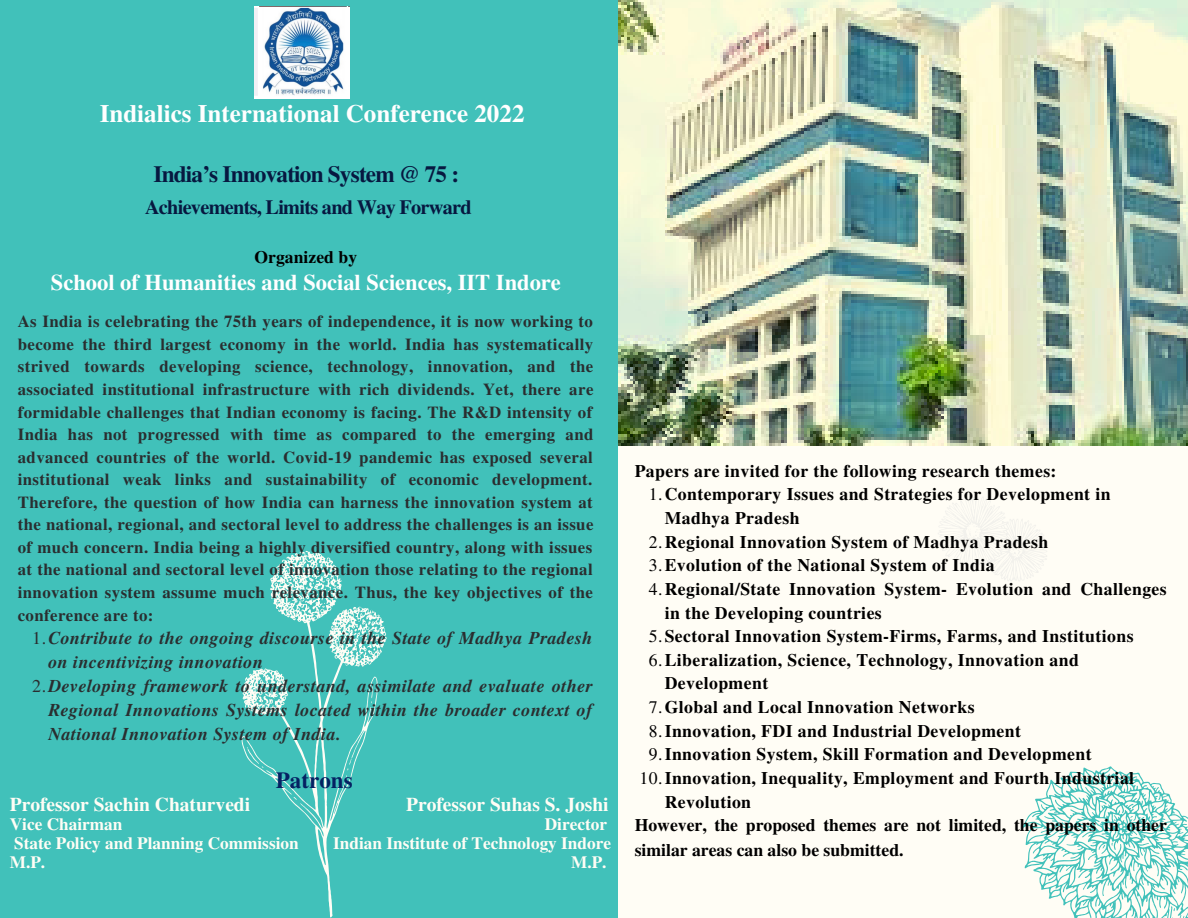
<style>
.page{position:relative;width:1188px;height:918px;background:#41c1ba}
.page>*{position:absolute;margin:0;border:0;box-sizing:border-box;transform-origin:0 0}
.t1{font:700 25.05px "Te X Gyre Termes";color:#fff}
.t2{font:700 23.25px "Te X Gyre Termes";letter-spacing:-.035em;color:#071840}
.t3{font:700 23.1px "Te X Gyre Termes";color:#052162}
.t4{font:700 22.5px "Te X Gyre Termes";color:#fff}
.t5{font:700 20.25px "Te X Gyre Termes";letter-spacing:-.035em;color:#071840}
.t6{font:700 19.5px "Te X Gyre Termes";color:#fffdf5}
.t7{font:italic 700 18px "Te X Gyre Termes";letter-spacing:.025em;color:#2a2e30}
.t8{font:700 17.7px "Te X Gyre Termes";letter-spacing:.025em;color:#000}
.t9{font:700 17.7px/24.8px "Te X Gyre Termes";color:#000}
.t10{font:700 17.55px "Te X Gyre Termes";letter-spacing:.005em;color:#000}
.t11{font:700 17.25px "Te X Gyre Termes";color:#fffdf5}
.t12{font:700 16.8px/22.5px "Te X Gyre Termes";letter-spacing:.025em;color:#2a2e30;text-align:justify}
.s1{font-weight:400;font-style:normal}
.s2{font-weight:400}
</style>
<div class="page">
<div style="left:619px;top:0;width:569px;height:918px;background:#fffdf5"></div>
<img style="left:619px;top:0;width:569px;height:445px">
<svg style="left:938px;top:497px;width:109px;height:84px"></svg>
<svg style="left:1022px;top:766px;width:166px;height:152px"></svg>
<img style="left:254px;top:6px;width:96px;height:92px">
<svg style="left:242px;top:551px;width:140px;height:366px"></svg>
<svg style="left:311px;top:569px;width:28px;height:41px"></svg>
<svg style="left:347px;top:758px;width:5px;height:12px"></svg>
<svg style="left:247px;top:747px;width:17px;height:21px"></svg>
<svg style="left:258px;top:695px;width:7px;height:14px"></svg>
<svg style="left:371px;top:685px;width:2px;height:18px"></svg>
<svg style="left:347px;top:619px;width:40px;height:36px"></svg>
<h1 class="t1" style="left:100px;top:94px;width:426px">Indialics International Conference 2022</h1>
<h2 class="t2" style="left:153px;top:156px;width:307px">India’s Innovation System @ 75 :</h2>
<p class="t5" style="left:145px;top:192px;width:328px">Achievements, Limits and Way Forward</p>
<p class="t10" style="left:255px;top:243px;width:104px">Organized by</p>
<h3 class="t4" style="left:51px;top:265px;width:512px">School of Humanities and Social Sciences, IIT Indore</h3>
<p class="t12" style="left:18px;top:310px;width:577px">As India is celebrating the 75th years of independence, it is now working to become the third largest economy in the world. India has systematically strived towards developing science, technology, innovation, and the associated institutional infrastructure with rich dividends. Yet, there are formidable challenges that Indian economy is facing. The R&amp;D intensity of India has not progressed with time as compared to the emerging and advanced countries of the world. Covid-19 pandemic has exposed several institutional weak links and sustainability of economic development.<br>Therefore, the question of how India can harness the innovation system at the national, regional, and sectoral level to address the challenges is an issue of much concern. India being a highly diversified country, along with issues at the national and sectoral level of innovation those relating to the regional innovation system assume much relevance. Thus, the key objectives of the conference are to:</p>
<p class="t7" style="left:32px;top:625px;width:562px"><span class="s1">1.</span>Contribute to the ongoing discourse in the State of Madhya Pradesh</p>
<p class="t7" style="left:48px;top:649px;width:216px">on incentivizing innovation</p>
<p class="t7" style="left:32px;top:672px;width:562px"><span class="s1">2.</span>Developing framework to understand, assimilate and evaluate other</p>
<p class="t7" style="left:48px;top:696px;width:545px">Regional Innovations Systems located within the broader context of</p>
<p class="t7" style="left:48px;top:720px;width:294px">National Innovation System of India.</p>
<h3 class="t3" style="left:276px;top:763px;width:78px">Patrons</h3>
<p class="t6" style="left:10px;top:789px;width:242px">Professor Sachin Chaturvedi</p>
<p class="t6" style="left:406px;top:789px;width:204px">Professor Suhas S. Joshi</p>
<p class="t11" style="left:10px;top:811px;width:114px">Vice Chairman</p>
<p class="t11" style="left:545px;top:811px;width:64px">Director</p>
<p class="t11" style="left:14px;top:830px;width:286px">State Policy and Planning Commission</p>
<p class="t11" style="left:333px;top:830px;width:279px">Indian Institute of Technology Indore</p>
<p class="t11" style="left:10px;top:849px;width:37px">M.P.</p>
<p class="t11" style="left:571px;top:849px;width:37px">M.P.</p>
<p class="t8" style="left:635px;top:457px;width:423px">Papers are invited for the following research themes:</p>
<p class="t8" style="left:649px;top:481px;width:463px"><span class="s2">1.</span>Contemporary Issues and Strategies for Development in</p>
<p class="t8" style="left:665px;top:504px;width:136px">Madhya Pradesh</p>
<p class="t8" style="left:649px;top:528px;width:401px"><span class="s2">2.</span>Regional Innovation System of Madhya Pradesh</p>
<p class="t8" style="left:649px;top:552px;width:347px"><span class="s2">3.</span>Evolution of the National System of India</p>
<p class="t8" style="left:649px;top:575px;width:519px"><span class="s2">4.</span>Regional/State Innovation System- Evolution and Challenges</p>
<p class="t8" style="left:665px;top:599px;width:219px">in the Developing countries</p>
<p class="t8" style="left:649px;top:622px;width:486px"><span class="s2">5.</span>Sectoral Innovation System-Firms, Farms, and Institutions</p>
<p class="t8" style="left:649px;top:646px;width:432px"><span class="s2">6.</span>Liberalization, Science, Technology, Innovation and</p>
<p class="t8" style="left:665px;top:670px;width:105px">Development</p>
<p class="t8" style="left:649px;top:693px;width:327px"><span class="s2">7.</span>Global and Local Innovation Networks</p>
<p class="t8" style="left:649px;top:717px;width:374px"><span class="s2">8.</span>Innovation, FDI and Industrial Development</p>
<p class="t8" style="left:649px;top:741px;width:444px"><span class="s2">9.</span>Innovation System, Skill Formation and Development</p>
<p class="t8" style="left:640px;top:764px;width:496px"><span class="s2">10.</span>Innovation, Inequality, Employment and Fourth Industrial</p>
<p class="t8" style="left:665px;top:788px;width:88px">Revolution</p>
<p class="t9" style="left:635px;top:812px;width:534px">However, the proposed themes are not limited, the papers in other similar areas can also be submitted.</p>
</div>
